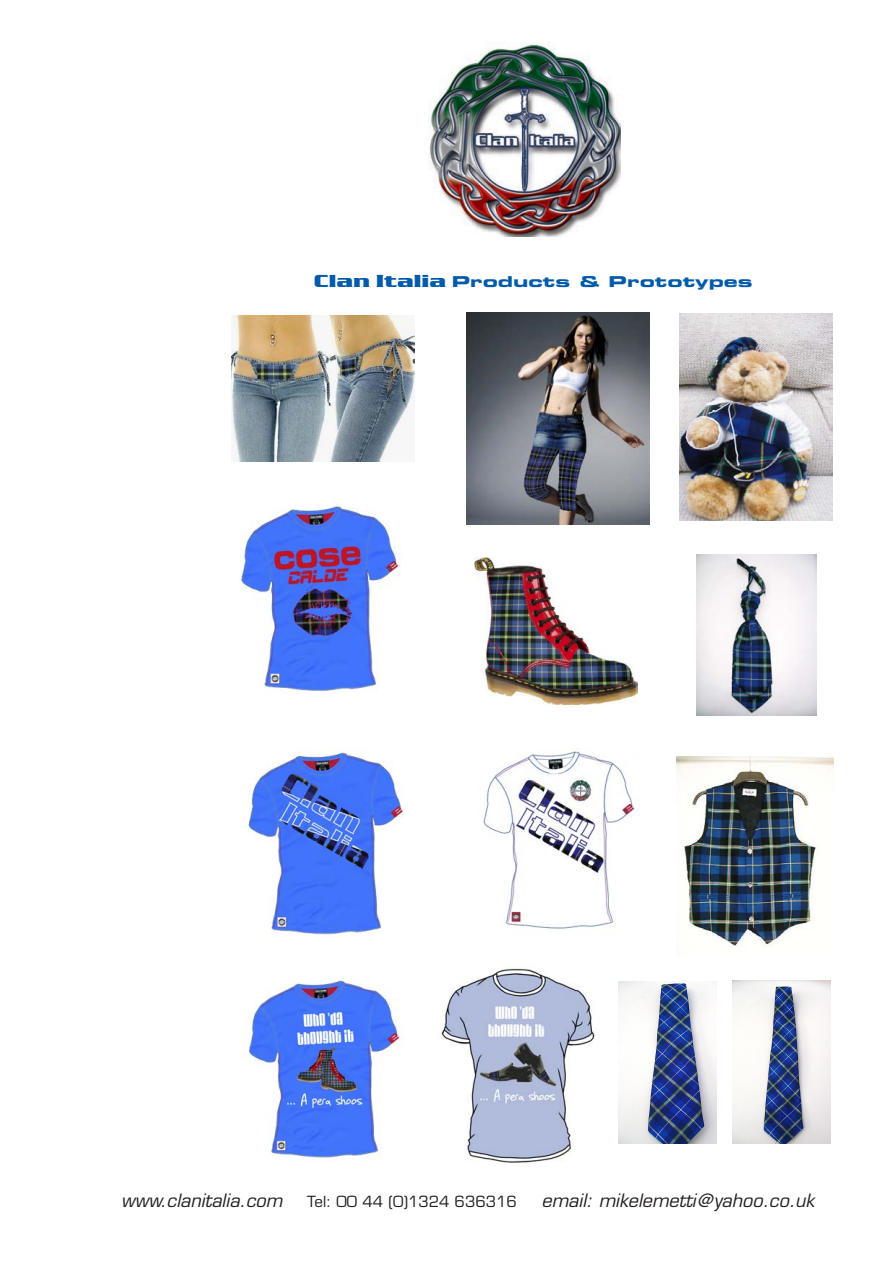
<style>
.page{position:relative;width:893px;height:1263px;background:#fff}
.page>*{position:absolute;margin:0;border:0;box-sizing:border-box;transform-origin:0 0}
.t1{font:italic 18px "Eurostile LT Std";color:#231f20}
.t2{font:15px "Eurostile LT Std Bold Ex 2";color:#015aaa;scale:1.25 1}
.t3{font:15px "Eurostile LT Std";color:#231f20}
.s1{font-family:"Serpentine D";font-weight:700;font-size:18px}
</style>
<div class="page">
<img style="left:429px;top:43px;width:192px;height:194px">
<img style="left:232px;top:315px;width:183px;height:147px">
<img style="left:475px;top:558px;width:163px;height:146px">
<img style="left:441px;top:968px;width:158px;height:195px">
<img style="left:680px;top:314px;width:152px;height:207px">
<img style="left:696px;top:555px;width:121px;height:161px">
<img style="left:677px;top:757px;width:156px;height:191px">
<img style="left:733px;top:980px;width:98px;height:163px">
<img style="left:618px;top:981px;width:98px;height:162px">
<img style="left:240px;top:506px;width:160px;height:186px">
<img style="left:248px;top:750px;width:156px;height:185px">
<img style="left:483px;top:749px;width:156px;height:180px">
<img style="left:248px;top:978px;width:155px;height:180px">
<img style="left:466px;top:313px;width:183px;height:211px">
<p class="t2" style="left:314px;top:271px;width:353px"><span class="s1">Clan Italia</span> Products &amp; Prototypes</p>
<p class="t1" style="left:121px;top:1189px;width:163px">www.clanitalia.com</p>
<p class="t3" style="left:307px;top:1192px;width:211px">Tel: 00 44 (0)1324 636316</p>
<p class="t1" style="left:542px;top:1189px;width:274px">email: mikelemetti@yahoo.co.uk</p>
</div>
